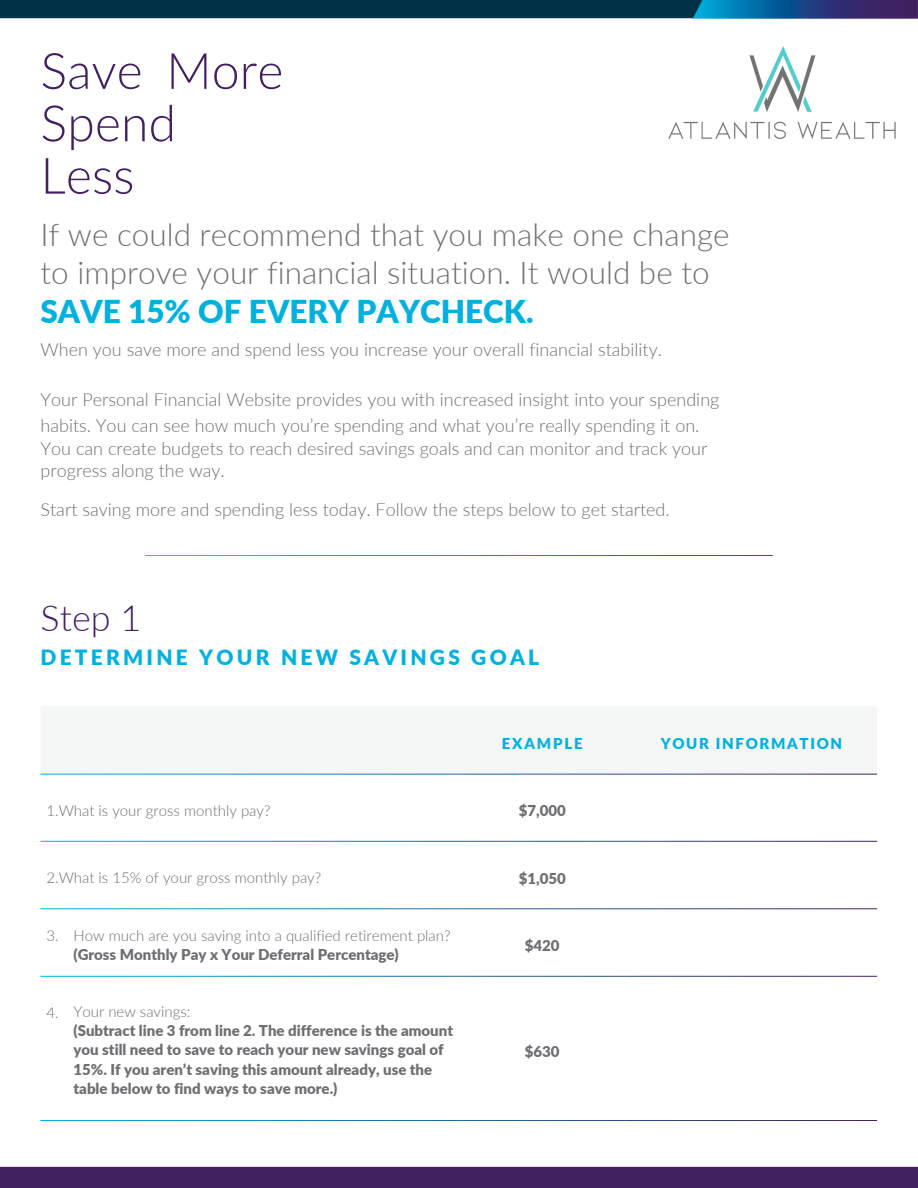
<style>
.page{position:relative;width:918px;height:1188px;background:#fff}
.page>*{position:absolute;margin:0;border:0;box-sizing:border-box;transform-origin:0 0}
.t1{font:300 50.1px/52.3px "Lato";color:#41205f}
.t2{font:300 36px "Lato";color:#41205f}
.t3{font:300 31.5px/38.2px "Lato";color:#6e6f72}
.t4{font:900 21px "Lato";letter-spacing:.155em;color:#00b0dc}
.t5{font:300 18px/25.8px "Lato";color:#6e6f72}
.t6{font:900 15px/19.2px "Lato";color:#6e6f72}
.t7{font:300 15px/19.2px "Lato";color:#6e6f72}
.t8{font:900 15px "Lato";letter-spacing:.11em;color:#00b0dc}
.s1{font-weight:900;color:#00b0dc}
.s2{font-weight:900}
.s3{font-weight:300}
</style>
<div class="page">
<div style="left:0;top:1167px;width:918px;height:21px;background:#41205f"></div>
<svg style="left:41px;top:773px;width:836px;height:1px"></svg>
<img style="left:0;top:0;width:918px;height:19px">
<img style="left:668px;top:47px;width:228px;height:92px">
<h4 class="t1" style="left:40px;top:43px;width:244px">Save More<br>Spend<br>Less</h4>
<p class="t3" style="left:40px;top:215px;width:691px">If we could recommend that you make one change to improve your financial situation. It would be to<br><span class="s1">SAVE 15% OF EVERY PAYCHECK.</span></p>
<p class="t5" style="left:40px;top:337px;width:623px">When you save more and spend less you increase your overall financial stability.</p>
<h2 class="t5" style="left:40px;top:386px;width:680px">Your Personal Financial Website provides you with increased insight into your spending habits. You can see how much you’re spending and what you’re really spending it on.</h2>
<h2 class="t5" style="left:40px;top:436px;width:668px;line-height:22.5px">You can create budgets to reach desired savings goals and can monitor and track your progress along the way.</h2>
<h4 class="t5" style="left:40px;top:497px;width:631px">Start saving more and spending less today. Follow the steps below to get started.</h4>
<p class="t2" style="left:40px;top:595px;width:102px">Step 1</p>
<p class="t4" style="left:40px;top:644px;width:500px">DETERMINE YOUR NEW SAVINGS GOAL</p>
<h5 class="t7" style="left:47px;top:800px;width:226px">1.What is your gross monthly pay?</h5>
<h5 class="t7" style="left:47px;top:868px;width:276px">2.What is 15% of your gross monthly pay?</h5>
<h3 class="t7" style="left:47px;top:926px;width:14px">3.</h3>
<p class="t7" style="left:74px;top:925px;width:379px">How much are you saving into a qualified retirement plan? <span class="s2">(Gross Monthly Pay x Your Deferral Percentage)</span></p>
<p class="t7" style="left:47px;top:1002px;width:14px">4.</p>
<h6 class="t6" style="left:74px;top:1002px;width:381px"><span class="s3">Your new savings:<br></span>(Subtract line 3 from line 2. The difference is the amount you still need to save to reach your new savings goal of 15%. If you aren’t saving this amount already, use the table below to find ways to save more.)</h6>
<p class="t8" style="left:502px;top:734px;width:82px">EXAMPLE</p>
<p class="t8" style="left:661px;top:734px;width:183px">YOUR INFORMATION</p>
<h6 class="t6" style="left:519px;top:801px;width:49px">$7,000</h6>
<p class="t6" style="left:519px;top:868px;width:49px">$1,050</p>
<p class="t6" style="left:525px;top:936px;width:36px">$420</p>
<p class="t6" style="left:525px;top:1042px;width:36px">$630</p>
</div>
